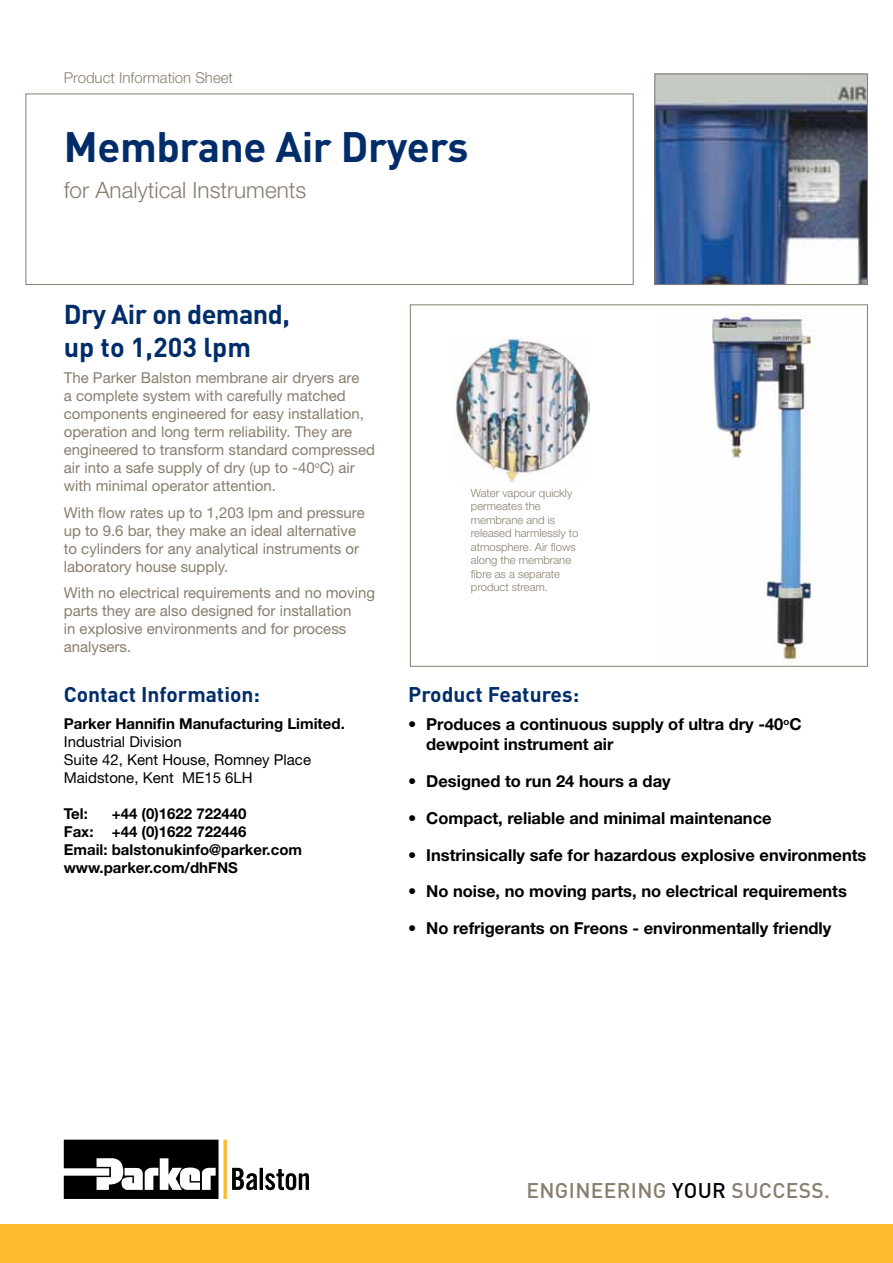
<style>
.page{position:relative;width:893px;height:1263px;background:#fff}
.page>*{position:absolute;margin:0;border:0;box-sizing:border-box;transform-origin:0 0}
.t1{font:700 42px "DIN";letter-spacing:-.01em;color:#002d6a}
.t2{font:700 27px/32.4px "DIN";letter-spacing:-.02em;color:#002d6a}
.t3{font:300 22.5px "Helvetica Neue LT Std";color:#887e6e}
.t4{font:700 21px "DIN";color:#002d6a}
.t5{font:500 21px "DIN";letter-spacing:.015em;color:#887e6e}
.t6{font:700 16.5px/19.8px "Helvetica Neue LT Std";color:#000}
.t7{font:15px/18px "Helvetica Neue LT Std";color:#887e6e}
.t8{font:700 15px/18px "Helvetica Neue LT Std";color:#000}
.t9{font:15px/18px "Helvetica Neue LT Std";color:#000}
.t10{font:300 15px "Helvetica Neue LT Std";color:#887e6e}
.t11{font:300 11.25px/13.5px "Helvetica Neue LT Std";color:#887e6e}
.s1{color:#000}
</style>
<div class="page">
<img style="left:711px;top:311px;width:104px;height:354px">
<svg style="left:656px;top:76px;width:210px;height:207px;background:#63799b"></svg>
<div style="left:654px;top:74px;width:214px;height:211px;border:1px solid #887e6e"></div>
<svg style="left:64px;top:1140px;width:245px;height:59px"></svg>
<div style="left:26px;top:94px;width:608px;height:191px;border:1px solid #887e6e"></div>
<img style="left:455px;top:338px;width:134px;height:144px">
<div style="left:0;top:1225px;width:893px;height:38px;background:#fdbb30"></div>
<p class="t10" style="left:64px;top:68px;width:171px">Product Information Sheet</p>
<h1 class="t1" style="left:64px;top:120px;width:406px">Membrane Air Dryers</h1>
<h3 class="t3" style="left:64px;top:176px;width:244px">for Analytical Instruments</h3>
<h2 class="t2" style="left:64px;top:297px;width:228px">Dry Air on demand, up to 1,203 lpm</h2>
<p class="t7" style="left:64px;top:369px;width:313px">The Parker Balston membrane air dryers are<br>a complete system with carefully matched components engineered for easy installation, operation and long term reliability. They are engineered to transform standard compressed air into a safe supply of dry (up to -40<sup>o</sup>C) air with minimal operator attention.</p>
<p class="t7" style="left:64px;top:503px;width:302px">With flow rates up to 1,203 lpm and pressure up to 9.6 bar, they make an ideal alternative to cylinders for any analytical instruments or laboratory house supply.</p>
<p class="t7" style="left:64px;top:584px;width:313px">With no electrical requirements and no moving parts they are also designed for installation<br>in explosive environments and for process analysers.</p>
<h3 class="t4" style="left:64px;top:681px;width:198px">Contact Information:</h3>
<p class="t8" style="left:64px;top:714px;width:283px">Parker Hannifin Manufacturing Limited.</p>
<p class="t9" style="left:64px;top:732px;width:249px">Industrial Division<br>Suite 42, Kent House, Romney Place<br>Maidstone, Kent ME15 6LH</p>
<p class="t8" style="left:64px;top:804px;width:26px">Tel:</p>
<p class="t8" style="left:64px;top:804px;width:240px;text-indent:48px">+44 (0)1622 722440<br>Fax: +44 (0)1622 722446<br>Email: balstonukinfo@parker.com www.parker.com/dhFNS</p>
<p class="t11" style="left:471px;top:486px;width:109px">Water vapour quickly permeates the membrane and is released harmlessly to atmosphere. Air flows along the membrane fibre as a separate product stream.</p>
<h3 class="t4" style="left:408px;top:681px;width:172px">Product Features:</h3>
<p class="t6" style="left:426px;top:714px;width:377px;text-indent:-18px">• Produces a continuous supply of ultra dry -40<sup>o</sup>C dewpoint instrument air</p>
<p class="t6" style="left:408px;top:771px;width:264px">• Designed to run 24 hours a day</p>
<p class="t6" style="left:408px;top:808px;width:365px">• Compact, reliable and minimal maintenance</p>
<p class="t6" style="left:408px;top:844px;width:460px">• Instrinsically safe for hazardous explosive environments</p>
<p class="t6" style="left:408px;top:881px;width:440px">• No noise, no moving parts, no electrical requirements</p>
<p class="t6" style="left:408px;top:918px;width:425px">• No refrigerants on Freons - environmentally friendly</p>
<h3 class="t5" style="left:526px;top:1177px;width:305px">ENGINEERING <span class="s1">YOUR</span> SUCCESS.</h3>
</div>
